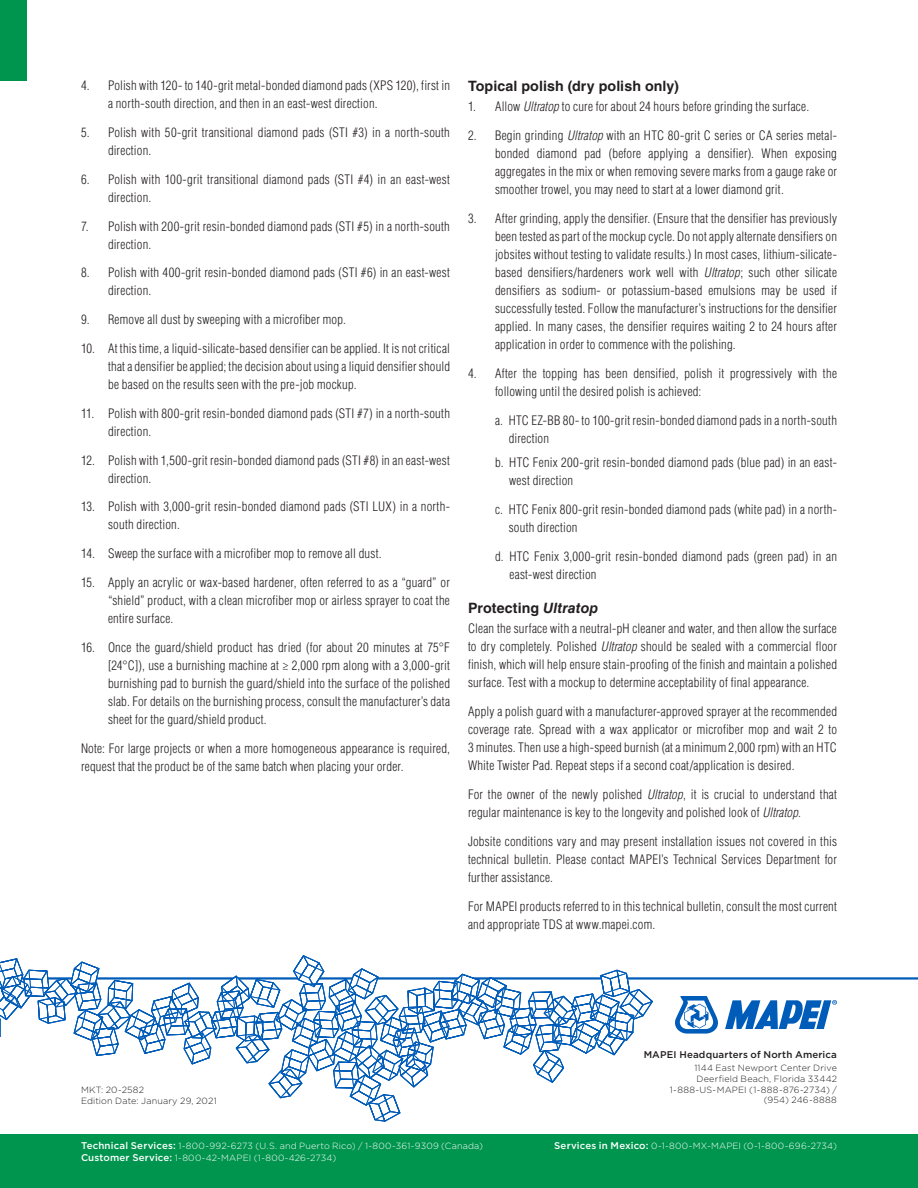
<style>
.page{position:relative;width:918px;height:1188px;background:#fff}
.page>*{position:absolute;margin:0;border:0;box-sizing:border-box;transform-origin:0 0}
.t1{font:700 14.25px "Helvetica LT Std";letter-spacing:.005em;color:#231f20}
.t2{font:300 condensed 12.75px/18px "Helvetica LT Std";letter-spacing:.02em;color:#231f20}
.t3{font:500 9.75px "Gotham HTF";letter-spacing:.015em;color:#231f20}
.t4{font:300 9px/11.7px "Gotham HTF";letter-spacing:.02em;color:#fff}
.t5{font:300 9px/10.8px "Gotham HTF";letter-spacing:.02em;color:#231f20;text-align:right}
.s1{font-style:italic}
.s2{font-weight:500;font-size:9.75px}
</style>
<div class="page">
<svg style="left:675px;top:996px;width:43px;height:38px"></svg>
<svg style="left:725px;top:1000px;width:112px;height:29px"></svg>
<hr style="left:0;top:977px;width:918px;height:3px;background:#005cb9">
<div style="left:0;top:1134px;width:918px;height:54px;background:#00954e"></div>
<div style="left:0;top:0;width:27px;height:81px;background:#00954e"></div>
<svg style="left:0;top:956px;width:652px;height:165px"></svg>
<p class="t2" style="left:108px;top:76px;width:344px;text-indent:-27px">4. Polish with 120- to 140-grit metal-bonded diamond pads (XPS 120), first in a north-south direction, and then in an east-west direction.</p>
<p class="t2" style="left:108px;top:123px;width:343px;text-indent:-27px">5. Polish with 50-grit transitional diamond pads (STI #3) in a north-south direction.</p>
<p class="t2" style="left:108px;top:170px;width:344px;text-indent:-27px">6. Polish with 100-grit transitional diamond pads (STI #4) in an east-west direction.</p>
<p class="t2" style="left:108px;top:217px;width:343px;text-indent:-27px">7. Polish with 200-grit resin-bonded diamond pads (STI #5) in a north-south direction.</p>
<p class="t2" style="left:108px;top:264px;width:343px;text-indent:-27px">8. Polish with 400-grit resin-bonded diamond pads (STI #6) in an east-west direction.</p>
<p class="t2" style="left:81px;top:310px;width:267px">9. Remove all dust by sweeping with a microfiber mop.</p>
<p class="t2" style="left:108px;top:339px;width:344px;text-align:justify;text-indent:-27px">10. At this time, a liquid-silicate-based densifier can be applied. It is not critical that a densifier be applied; the decision about using a liquid densifier should be based on the results seen with the pre-job mockup.</p>
<p class="t2" style="left:108px;top:404px;width:344px;text-indent:-27px">11. Polish with 800-grit resin-bonded diamond pads (STI #7) in a north-south direction.</p>
<p class="t2" style="left:108px;top:451px;width:344px;text-indent:-27px">12. Polish with 1,500-grit resin-bonded diamond pads (STI #8) in an east-west direction.</p>
<p class="t2" style="left:108px;top:498px;width:343px;text-indent:-27px">13. Polish with 3,000-grit resin-bonded diamond pads (STI LUX) in a north&shy;south direction.</p>
<p class="t2" style="left:81px;top:545px;width:302px">14. Sweep the surface with a microfiber mop to remove all dust.</p>
<p class="t2" style="left:108px;top:573px;width:343px;text-align:justify;text-indent:-27px">15. Apply an acrylic or wax-based hardener, often referred to as a “guard” or “shield” product, with a clean microfiber mop or airless sprayer to coat the entire surface.</p>
<p class="t2" style="left:108px;top:638px;width:344px;text-align:justify;text-indent:-27px">16. Once the guard/shield product has dried (for about 20 minutes at 75°F [24°C]), use a burnishing machine at ≥ 2,000 rpm along with a 3,000-grit burnishing pad to burnish the guard/shield into the surface of the polished slab. For details on the burnishing process, consult the manufacturer’s data sheet for the guard/shield product.</p>
<p class="t2" style="left:81px;top:739px;width:371px">Note: For large projects or when a more homogeneous appearance is required, request that the product be of the same batch when placing your order.</p>
<p class="t1" style="left:468px;top:78px;width:213px">Topical polish (dry polish only)</p>
<p class="t2" style="left:468px;top:98px;width:343px">1. Allow <span class="s1">Ultratop</span> to cure for about 24 hours before grinding the surface.</p>
<p class="t2" style="left:495px;top:127px;width:344px;text-align:justify;text-indent:-27px">2. Begin grinding <span class="s1">Ultratop</span> with an HTC 80-grit C series or CA series metal&shy;bonded diamond pad (before applying a densifier). When exposing aggregates in the mix or when removing severe marks from a gauge rake or smoother trowel, you may need to start at a lower diamond grit.</p>
<p class="t2" style="left:495px;top:209px;width:344px;text-align:justify;text-indent:-27px">3. After grinding, apply the densifier. (Ensure that the densifier has previously been tested as part of the mockup cycle. Do not apply alternate densifiers on jobsites without testing to validate results.) In most cases, lithium-silicate&shy;based densifiers/hardeners work well with <span class="s1">Ultratop</span>; such other silicate densifiers as sodium- or potassium-based emulsions may be used if successfully tested. Follow the manufacturer’s instructions for the densifier applied. In many cases, the densifier requires waiting 2 to 24 hours after application in order to commence with the polishing.</p>
<p class="t2" style="left:495px;top:364px;width:343px;text-indent:-27px">4. After the topping has been densified, polish it progressively with the following until the desired polish is achieved:</p>
<p class="t2" style="left:509px;top:411px;width:330px;text-indent:-14px">a. HTC EZ-BB 80- to 100-grit resin-bonded diamond pads in a north-south direction</p>
<p class="t2" style="left:509px;top:454px;width:329px;text-indent:-14px">b. HTC Fenix 200-grit resin-bonded diamond pads (blue pad) in an east&shy;west direction</p>
<p class="t2" style="left:509px;top:500px;width:330px;text-indent:-14px">c. HTC Fenix 800-grit resin-bonded diamond pads (white pad) in a north&shy;south direction</p>
<p class="t2" style="left:509px;top:547px;width:329px;text-indent:-14px">d. HTC Fenix 3,000-grit resin-bonded diamond pads (green pad) in an east-west direction</p>
<p class="t1" style="left:468px;top:600px;width:132px">Protecting <span class="s1">Ultratop</span></p>
<p class="t2" style="left:468px;top:620px;width:371px;text-align:justify">Clean the surface with a neutral-pH cleaner and water, and then allow the surface to dry completely. Polished <span class="s1">Ultratop</span> should be sealed with a commercial floor finish, which will help ensure stain-proofing of the finish and maintain a polished surface. Test with a mockup to determine acceptability of final appearance.</p>
<p class="t2" style="left:468px;top:703px;width:371px;text-align:justify">Apply a polish guard with a manufacturer-approved sprayer at the recommended coverage rate. Spread with a wax applicator or microfiber mop and wait 2 to 3 minutes. Then use a high-speed burnish (at a minimum 2,000 rpm) with an HTC White Twister Pad. Repeat steps if a second coat/application is desired.</p>
<p class="t2" style="left:468px;top:785px;width:371px">For the owner of the newly polished <span class="s1">Ultratop</span>, it is crucial to understand that regular maintenance is key to the longevity and polished look of <span class="s1">Ultratop</span>.</p>
<p class="t2" style="left:468px;top:832px;width:371px;text-align:justify">Jobsite conditions vary and may present installation issues not covered in this technical bulletin. Please contact MAPEI’s Technical Services Department for further assistance.</p>
<p class="t2" style="left:468px;top:897px;width:371px">For MAPEI products referred to in this technical bulletin, consult the most current and appropriate TDS at www.mapei.com.</p>
<p class="t5" style="left:81px;top:1085px;width:137px;text-align:left">MKT: 20-2582<br>Edition Date: January 29, 2021</p>
<p class="t3" style="left:644px;top:1049px;width:195px">MAPEI Headquarters of North America</p>
<p class="t5" style="left:670px;top:1062px;width:169px">1144 East Newport Center Drive<br>Deerfield Beach, Florida 33442<br>1-888-US-MAPEI (1-888-876-2734) / (954) 246-8888</p>
<p class="t4" style="left:81px;top:1140px;width:403px"><span class="s2">Technical Services:</span> 1-800-992-6273 (U.S. and Puerto Rico) / 1-800-361-9309 (Canada)<br><span class="s2">Customer Service:</span> 1-800-42-MAPEI (1-800-426-2734)</p>
<p class="t4" style="left:554px;top:1140px;width:284px"><span class="s2">Services in Mexico:</span> 0-1-800-MX-MAPEI (0-1-800-696-2734)</p>
</div>
